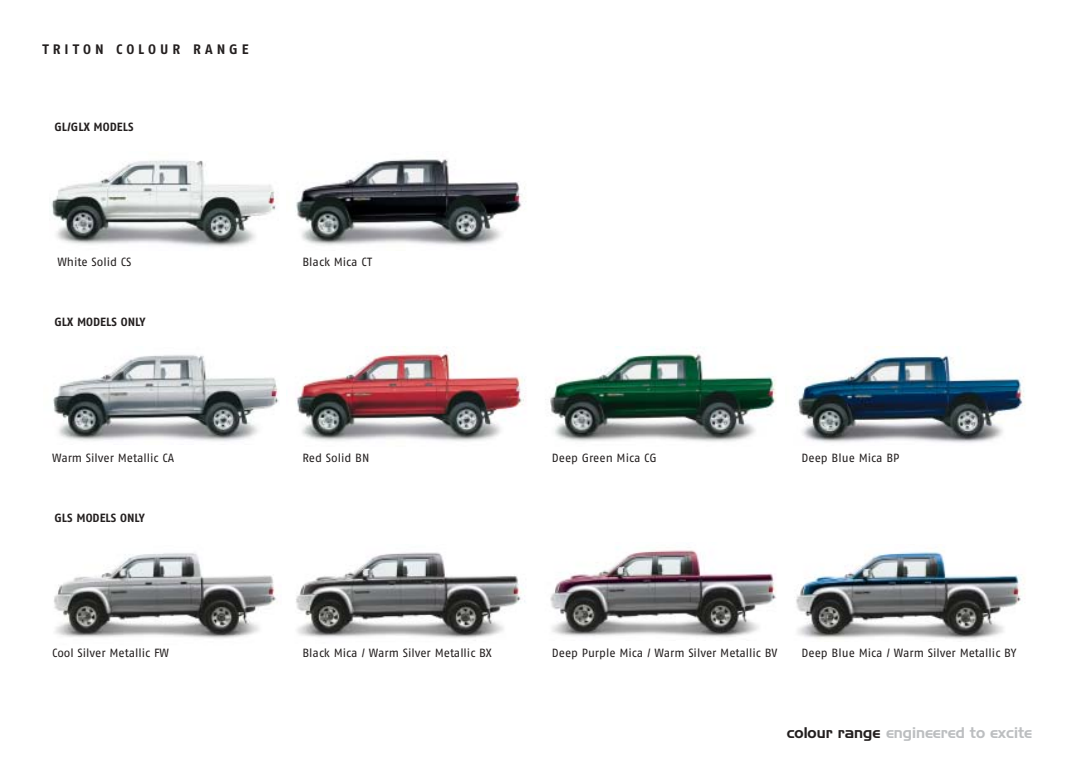
<style>
.page{position:relative;width:1074px;height:780px;background:#fff}
.page>*{position:absolute;margin:0;border:0;box-sizing:border-box;transform-origin:0 0}
.t1{font:15px "Handel Gothic BT";color:#bcbec0}
.t2{font:13.75px "Fago No Bold Tf";letter-spacing:.29em;color:#231f1f}
.t3{font:11.88px "Fago No Regular Tf";color:#231f1f}
.t4{font:11.88px "Fago No Bold Tf";color:#231f1f}
.s1{color:#231f1f}
</style>
<div class="page">
<img style="left:54px;top:553px;width:224px;height:85px">
<img style="left:53px;top:355px;width:226px;height:87px">
<img style="left:296px;top:347px;width:229px;height:95px">
<img style="left:296px;top:159px;width:230px;height:87px">
<img style="left:545px;top:347px;width:231px;height:95px">
<img style="left:797px;top:347px;width:228px;height:96px">
<img style="left:296px;top:552px;width:229px;height:86px">
<img style="left:550px;top:550px;width:227px;height:87px">
<img style="left:796px;top:551px;width:229px;height:88px">
<img style="left:51px;top:160px;width:227px;height:87px">
<p class="t2" style="left:43px;top:45px;width:208px">TRITON COLOUR RANGE</p>
<p class="t4" style="left:54px;top:123px;width:81px">GL/GLX MODELS</p>
<p class="t3" style="left:57px;top:258px;width:76px">White Solid CS</p>
<p class="t4" style="left:54px;top:318px;width:93px">GLX MODELS ONLY</p>
<p class="t3" style="left:52px;top:453px;width:123px">Warm Silver Metallic CA</p>
<p class="t4" style="left:54px;top:514px;width:92px">GLS MODELS ONLY</p>
<p class="t3" style="left:52px;top:648px;width:118px">Cool Silver Metallic FW</p>
<p class="t3" style="left:302px;top:258px;width:71px">Black Mica CT</p>
<p class="t3" style="left:302px;top:453px;width:69px">Red Solid BN</p>
<p class="t3" style="left:552px;top:453px;width:106px">Deep Green Mica CG</p>
<p class="t3" style="left:801px;top:453px;width:100px">Deep Blue Mica BP</p>
<p class="t3" style="left:302px;top:648px;width:191px">Black Mica / Warm Silver Metallic BX</p>
<p class="t3" style="left:552px;top:648px;width:227px">Deep Purple Mica / Warm Silver Metallic BV</p>
<p class="t3" style="left:801px;top:648px;width:216px">Deep Blue Mica / Warm Silver Metallic BY</p>
<p class="t1" style="left:786px;top:727px;width:247px"><span class="s1">colour range</span> engineered to excite</p>
</div>
